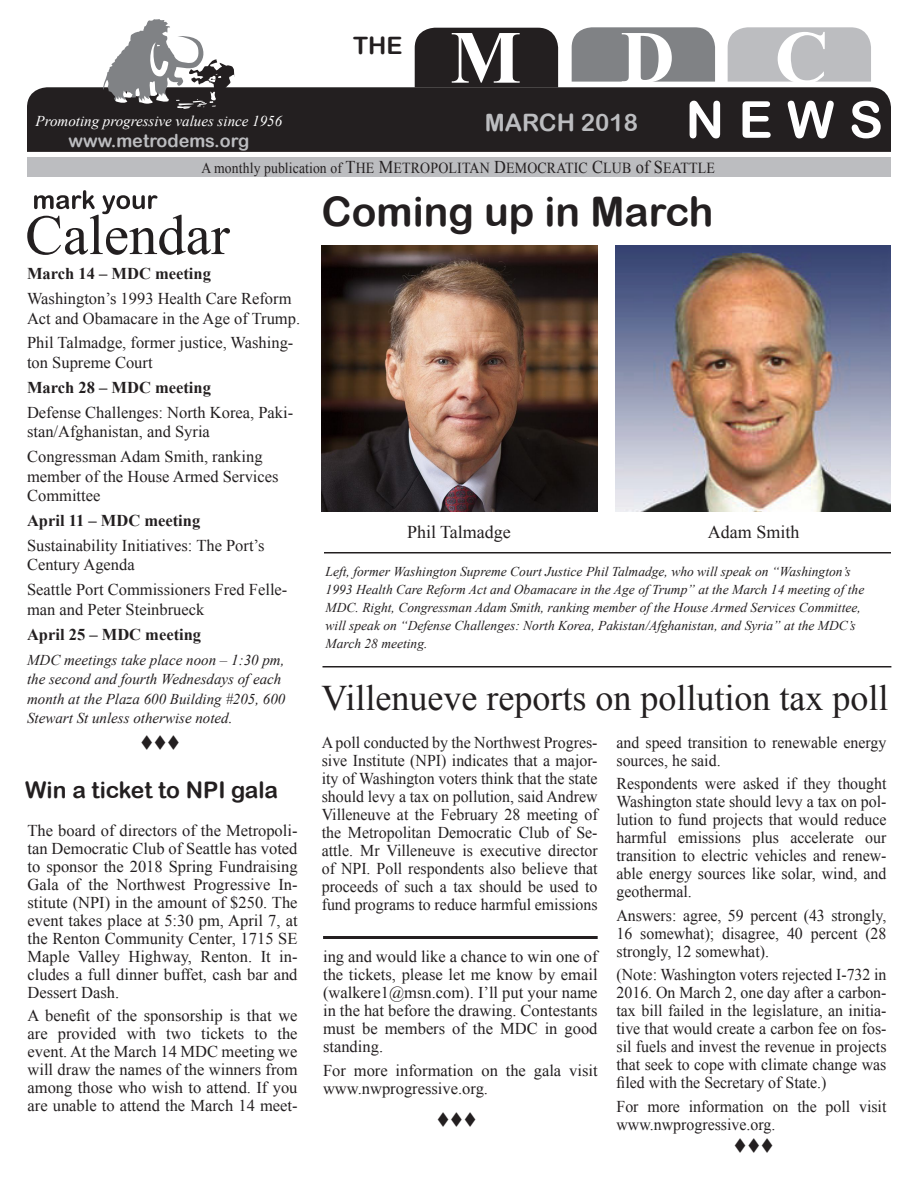
<style>
.page{position:relative;width:918px;height:1188px;background:#fff}
.page>*{position:absolute;margin:0;border:0;box-sizing:border-box;transform-origin:0 0}
.t1{font:700 75px "Times New Roman";color:#fff}
.t2{font:51px "Arial Rounded MT Bold";color:#fff}
.Header_1{font:40.8px "Arial Rounded MT Bold";color:#231f20}
.Body_Text{font:36px "Times New Roman";color:#231f20}
.t3{font:24px "Arial Rounded MT Bold";color:#bcbdc0}
.t4{font:24px "Arial Rounded MT Bold";color:#231f20}
.Header_1-2{font:22.8px "Arial Rounded MT Bold";color:#231f20}
.Body_Text-2{font:18px "Times New Roman";color:#231f20}
.t5{font:18px "Arial Rounded MT Bold";color:#bcbdc0}
.t6{font:18px "Wingdings";color:#231f20}
.t7{font:16.5px/18px "Times New Roman";color:#231f20}
.t8{font:16.5px/18px "Times New Roman";color:#231f20;text-align:justify;scale:.96 1}
.t9{font:700 16.5px "Times New Roman";color:#231f20}
.t10{font:15.3px "Times New Roman PSMT SC850";letter-spacing:.01em;color:#231f20;scale:.91 1}
.t11{font:italic 15px/19.5px "Times New Roman";color:#231f20}
.t12{font:italic 15px "Times New Roman";color:#fff}
.t13{font:italic 13.5px/18px "Times New Roman";color:#231f20}
.s1{font-family:"Times New Roman";font-size:15px}
.s2{font-size:18px}
.s3{font-family:"Times New Roman";font-size:18px}
</style>
<div class="page">
<div style="left:27px;top:87px;width:864px;height:65px;background:#231f20"></div>
<div style="left:415px;top:28px;width:143px;height:59px;background:#231f20"></div>
<div style="left:572px;top:27px;width:143px;height:55px;background:#808285"></div>
<div style="left:728px;top:27px;width:143px;height:55px;background:#bcbdc0"></div>
<svg style="left:103px;top:19px;width:133px;height:90px"></svg>
<div style="left:27px;top:157px;width:864px;height:19px;background:#bcbdc0"></div>
<img style="left:615px;top:245px;width:275px;height:266px">
<img style="left:322px;top:245px;width:276px;height:266px">
<hr style="left:324px;top:552px;width:567px;height:2px;background:#231f20">
<hr style="left:322px;top:666px;width:569px;height:2px;background:#231f20">
<hr style="left:323px;top:936px;width:275px;height:3px;background:#231f20">
<svg style="left:27px;top:190px;width:203px;height:65px"></svg>
<p class="t4" style="left:353px;top:31px;width:51px">THE</p>
<p class="t1" style="left:450px;top:6px;width:72px">M</p>
<p class="t1" style="left:621px;top:6px;width:56px">D</p>
<p class="t1" style="left:775px;top:6px;width:56px">C</p>
<p class="t2" style="left:685px;top:90px;width:199px">NEWS</p>
<p class="t10" style="left:201px;top:158px;width:566px"><span class="s1">A monthly publication of</span> <span class="s2">T</span>HE <span class="s2">M</span>ETROPOLITAN <span class="s2">D</span>EMOCRATIC <span class="s2">C</span>LUB <span class="s3">of</span> <span class="s2">S</span>EATTLE</p>
<p class="t3" style="left:485px;top:108px;width:155px">MARCH 2018</p>
<p class="t12" style="left:36px;top:110px;width:248px">Promoting progressive values since 1956</p>
<p class="t5" style="left:68px;top:130px;width:182px">www.metrodems.org</p>
<p class="t9" style="left:27px;top:262px;width:185px">March 14 – MDC meeting</p>
<p class="t7" style="left:27px;top:289px;width:275px;line-height:19.5px">Washington’s 1993 Health Care Reform<br>Act and Obamacare in the Age of Trump.</p>
<p class="t7" style="left:27px;top:333px;width:268px;line-height:19.5px">Phil Talmadge, former justice, Washing&shy;ton Supreme Court</p>
<p class="t9" style="left:27px;top:376px;width:185px">March 28 – MDC meeting</p>
<p class="t7" style="left:27px;top:402px;width:268px;line-height:19.5px">Defense Challenges: North Korea, Paki&shy;stan/Afghanistan, and Syria</p>
<p class="t7" style="left:27px;top:447px;width:253px;line-height:19.5px">Congressman Adam Smith, ranking member of the House Armed Services<br>Committee</p>
<p class="t9" style="left:27px;top:509px;width:175px">April 11 – MDC meeting</p>
<p class="t7" style="left:27px;top:535px;width:239px;line-height:19.5px">Sustainability Initiatives: The Port’s<br>Century Agenda</p>
<p class="t7" style="left:27px;top:580px;width:262px;line-height:19.5px">Seattle Port Commissioners Fred Felle&shy;man and Peter Steinbrueck</p>
<p class="t9" style="left:27px;top:623px;width:176px">April 25 – MDC meeting</p>
<p class="t11" style="left:27px;top:650px;width:260px">MDC meetings take place noon – 1:30 pm, the second and fourth Wednesdays of each month at the Plaza 600 Building #205, 600<br>Stewart St unless otherwise noted.</p>
<p class="t6" style="left:140px;top:733px;width:42px">▼▼▼</p>
<p class="Header_1-2" style="left:25px;top:777px;width:254px">Win a ticket to NPI gala</p>
<p class="t7" style="left:28px;top:821px;width:272px;text-align:justify">The board of directors of the Metropoli&shy;tan Democratic Club of Seattle has voted to sponsor the 2018 Spring Fundraising Gala of the Northwest Progressive In&shy;stitute (NPI) in the amount of $250. The event takes place at 5:30 pm, April 7, at the Renton Community Center, 1715 SE Maple Valley Highway, Renton. It in&shy;cludes a full dinner buffet, cash bar and Dessert Dash.</p>
<p class="t7" style="left:28px;top:1007px;width:272px;text-align:justify">A benefit of the sponsorship is that we are provided with two tickets to the event. At the March 14 MDC meeting we will draw the names of the winners from among those who wish to attend. If you are unable to attend the March 14 meet-</p>
<p class="Header_1" style="left:322px;top:187px;width:393px">Coming up in March</p>
<p class="Body_Text-2" style="left:407px;top:519px;width:105px">Phil Talmadge</p>
<p class="Body_Text-2" style="left:708px;top:519px;width:93px">Adam Smith</p>
<p class="t13" style="left:326px;top:562px;width:540px">Left, former Washington Supreme Court Justice Phil Talmadge, who will speak on “Washington’s 1993 Health Care Reform Act and Obamacare in the Age of Trump” at the March 14 meeting of the MDC. Right, Congressman Adam Smith, ranking member of the House Armed Services Committee, will speak on “Defense Challenges: North Korea, Pakistan/Afghanistan, and Syria” at the MDC’s March 28 meeting.</p>
<p class="Body_Text" style="left:322px;top:674px;width:568px">Villenueve reports on pollution tax poll</p>
<p class="t8" style="left:322px;top:733px;width:289px">A poll conducted by the Northwest Progres&shy;sive Institute (NPI) indicates that a major&shy;ity of Washington voters think that the state should levy a tax on pollution, said Andrew Villeneuve at the February 28 meeting of the Metropolitan Democratic Club of Se&shy;attle. Mr Villeneuve is executive director of NPI. Poll respondents also believe that proceeds of such a tax should be used to fund programs to reduce harmful emissions</p>
<p class="t8" style="left:616px;top:733px;width:283px">and speed transition to renewable energy sources, he said.</p>
<p class="t8" style="left:616px;top:775px;width:283px">Respondents were asked if they thought Washington state should levy a tax on pol&shy;lution to fund projects that would reduce harmful emissions plus accelerate our transition to electric vehicles and renew&shy;able energy sources like solar, wind, and geothermal.</p>
<p class="t8" style="left:616px;top:906px;width:283px">Answers: agree, 59 percent (43 strongly, 16 somewhat); disagree, 40 percent (28 strongly, 12 somewhat).</p>
<p class="t8" style="left:616px;top:965px;width:283px">(Note: Washington voters rejected I-732 in 2016. On March 2, one day after a carbon&shy;tax bill failed in the legislature, an initia&shy;tive that would create a carbon fee on fos&shy;sil fuels and invest the revenue in projects that seek to cope with climate change was filed with the Secretary of State.)</p>
<p class="t8" style="left:616px;top:1097px;width:283px">For more information on the poll visit www.nwprogressive.org.</p>
<p class="t7" style="left:323px;top:948px;width:276px;text-align:justify">ing and would like a chance to win one of the tickets, please let me know by email (walkere1@msn.com). I’ll put your name in the hat before the drawing. Contestants must be members of the MDC in good standing.</p>
<p class="t7" style="left:323px;top:1061px;width:276px">For more information on the gala visit www.nwprogressive.org.</p>
<p class="t6" style="left:436px;top:1110px;width:42px">▼▼▼</p>
<p class="t6" style="left:734px;top:1136px;width:42px">▼▼▼</p>
</div>
